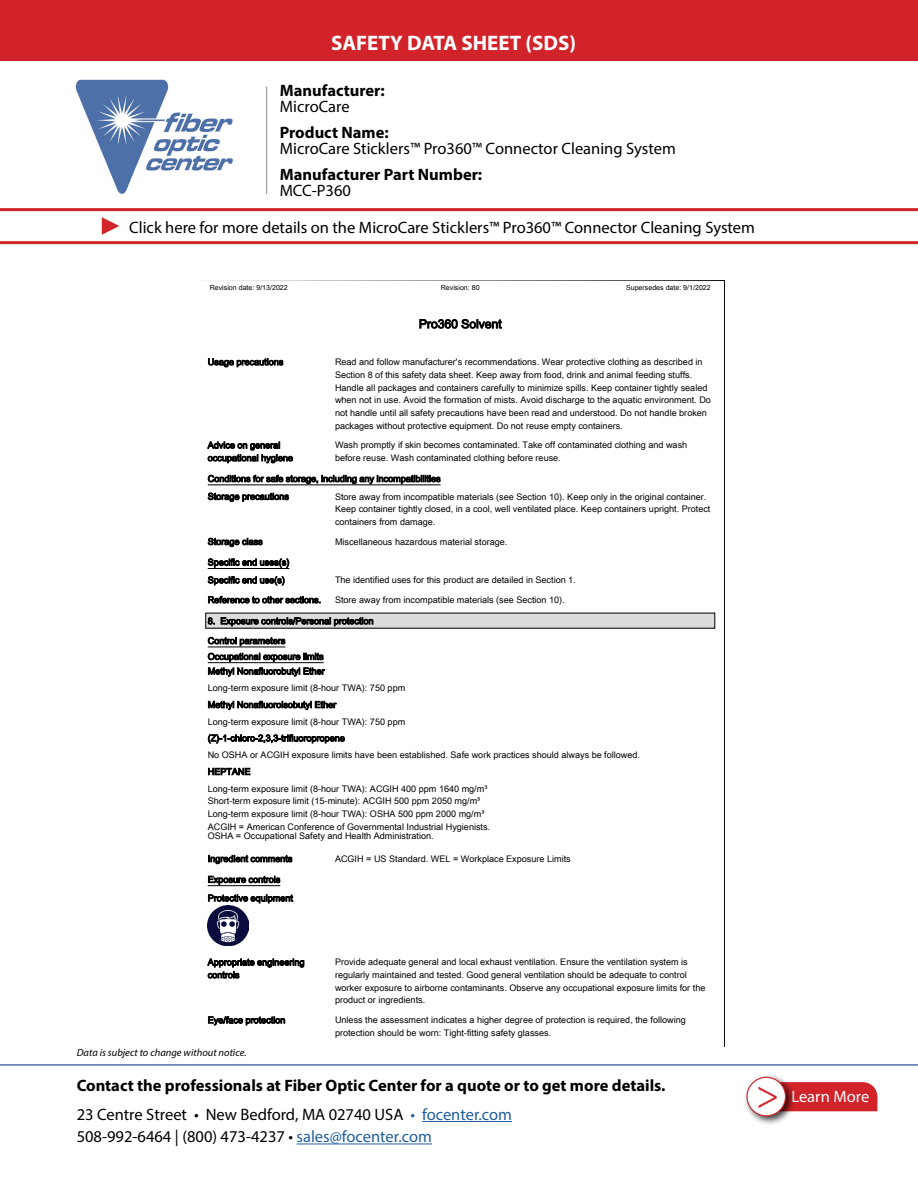
<style>
.page{position:relative;width:918px;height:1188px;background:#fff}
.page>*{position:absolute;margin:0;border:0;box-sizing:border-box;transform-origin:0 0}
.t1{font:42px "Minion Pro";color:#d2232a}
.t2{font:700 21px "Myriad Pro";color:#fff}
.t3{font:16.5px/22.5px "Myriad Pro";color:#000}
.t4{font:700 16.5px/16.5px "Myriad Pro";color:#000}
.t5{font:16.5px "Myriad Pro";color:#fff}
.t6{font:12.15px "Arial Unicode MS";color:#000}
.t7{font:italic 10.5px "Myriad Pro";color:#000}
.t8{font:9px/12.8px "Arial Unicode MS";color:#000}
.t9{font:7.05px "Arial Unicode MS";color:#000}
.s1{font-weight:400}
.s2{font-weight:700}
.s3{color:#215e9e}
</style>
<div class="page">
<hr style="left:422px;top:1121px;width:90px;height:1px;background:#215e9e">
<hr style="left:297px;top:1144px;width:135px;height:1px;background:#215e9e">
<hr style="left:0;top:1064px;width:918px;height:2px;background:#4f70a8">
<img style="left:75px;top:79px;width:158px;height:115px">
<hr style="left:266px;top:87px;width:1px;height:107px;background:#8a8c8e">
<div style="left:796px;top:1082px;width:81px;height:29px;background:#d2232a"></div>
<div style="left:743px;top:1074px;width:53px;height:52px;background:#000;opacity:.75"></div>
<div style="left:747px;top:1077px;width:39px;height:39px;background:#fff;border-radius:50%"></div>
<div style="left:746px;top:1077px;width:40px;height:39px;border:1px solid #d2232a;border-radius:50%"></div>
<hr style="left:0;top:241px;width:918px;height:3px;background:#d2232a">
<hr style="left:0;top:208px;width:918px;height:3px;background:#d2232a">
<svg style="left:102px;top:217px;width:17px;height:18px"></svg>
<div style="left:0;top:0;width:918px;height:60px;background:#d2232a"></div>
<hr style="left:208px;top:485px;width:233px;height:1px;background:#000">
<hr style="left:208px;top:568px;width:81px;height:1px;background:#000">
<div style="left:206px;top:613px;width:509px;height:15px;background:#dcdcdc"></div>
<hr style="left:208px;top:647px;width:77px;height:1px;background:#000">
<hr style="left:208px;top:662px;width:116px;height:1px;background:#000">
<hr style="left:208px;top:885px;width:72px;height:1px;background:#000">
<img style="left:208px;top:905px;width:40px;height:41px">
<p class="t2" style="left:331px;top:29px;width:246px">SAFETY DATA SHEET (SDS)</p>
<p class="t4" style="left:280px;top:81px;width:107px">Manufacturer:<br><span class="s1">MicroCare</span></p>
<p class="t3" style="left:280px;top:124px;width:398px;line-height:16.5px"><span class="s2">Product Name:<br></span>MicroCare Sticklers™ Pro360™ Connector Cleaning System</p>
<p class="t4" style="left:280px;top:165px;width:204px">Manufacturer Part Number:</p>
<p class="t3" style="left:280px;top:179px;width:73px">MCC-P360</p>
<p class="t3" style="left:129px;top:216px;width:627px">Click here for more details on the MicroCare Sticklers™ Pro360™ Connector Cleaning System</p>
<p class="t9" style="left:210px;top:282px;width:80px">Revision date: 9/13/2022</p>
<p class="t9" style="left:441px;top:282px;width:40px">Revision: 80</p>
<p class="t9" style="left:626px;top:282px;width:86px">Supersedes date: 9/1/2022</p>
<p class="t6" style="left:419px;top:315px;width:84px">Pro360 Solvent</p>
<p class="t8" style="left:208px;top:355px;width:77px">Usage precautions</p>
<p class="t8" style="left:335px;top:355px;width:377px">Read and follow manufacturer's recommendations. Wear protective clothing as described in Section 8 of this safety data sheet. Keep away from food, drink and animal feeding stuffs.<br>Handle all packages and containers carefully to minimize spills. Keep container tightly sealed when not in use. Avoid the formation of mists. Avoid discharge to the aquatic environment. Do not handle until all safety precautions have been read and understood. Do not handle broken packages without protective equipment. Do not reuse empty containers.</p>
<p class="t8" style="left:208px;top:439px;width:87px">Advice on general occupational hygiene</p>
<p class="t8" style="left:335px;top:439px;width:354px">Wash promptly if skin becomes contaminated. Take off contaminated clothing and wash before reuse. Wash contaminated clothing before reuse.</p>
<p class="t8" style="left:208px;top:470px;width:234px;line-height:17.7px">Conditions for safe storage, including any incompatibilities<br>Storage precautions</p>
<p class="t8" style="left:335px;top:490px;width:377px">Store away from incompatible materials (see Section 10). Keep only in the original container.<br>Keep container tightly closed, in a cool, well ventilated place. Keep containers upright. Protect containers from damage.</p>
<p class="t8" style="left:208px;top:535px;width:56px">Storage class</p>
<p class="t8" style="left:335px;top:535px;width:174px">Miscellaneous hazardous material storage.</p>
<p class="t8" style="left:208px;top:553px;width:83px;line-height:17.7px">Specific end uses(s)<br>Specific end use(s)</p>
<p class="t8" style="left:335px;top:574px;width:242px">The identified uses for this product are detailed in Section 1.</p>
<p class="t8" style="left:208px;top:593px;width:115px">Reference to other sections.</p>
<p class="t8" style="left:335px;top:593px;width:231px">Store away from incompatible materials (see Section 10).</p>
<p class="t8" style="left:208px;top:611px;width:167px;line-height:19.8px">8. Exposure controls/Personal protection<br>Control parameters</p>
<p class="t8" style="left:208px;top:649px;width:118px;line-height:14.7px">Occupational exposure limits<br>Methyl Nonafluorobutyl Ether</p>
<p class="t8" style="left:208px;top:679px;width:434px;line-height:16.8px">Long-term exposure limit (8-hour TWA): 750 ppm<br>Methyl Nonafluoroisobutyl Ether<br>Long-term exposure limit (8-hour TWA): 750 ppm<br>(Z)-1-chloro-2,3,3-trifluoropropene<br>No OSHA or ACGIH exposure limits have been established. Safe work practices should always be followed.<br>HEPTANE<br>Long-term exposure limit (8-hour TWA): ACGIH 400 ppm 1640 mg/m³</p>
<p class="t8" style="left:208px;top:794px;width:284px">Short-term exposure limit (15-minute): ACGIH 500 ppm 2050 mg/m³<br>Long-term exposure limit (8-hour TWA): OSHA 500 ppm 2000 mg/m³<br>ACGIH = American Conference of Governmental Industrial Hygienists.</p>
<p class="t8" style="left:208px;top:829px;width:227px">OSHA = Occupational Safety and Health Administration.</p>
<p class="t8" style="left:208px;top:852px;width:86px">Ingredient comments</p>
<p class="t8" style="left:335px;top:852px;width:237px">ACGIH = US Standard. WEL = Workplace Exposure Limits</p>
<p class="t8" style="left:208px;top:870px;width:87px;line-height:18.6px">Exposure controls<br>Protective equipment</p>
<p class="t8" style="left:208px;top:956px;width:98px">Appropriate engineering controls</p>
<p class="t8" style="left:335px;top:956px;width:372px">Provide adequate general and local exhaust ventilation. Ensure the ventilation system is regularly maintained and tested. Good general ventilation should be adequate to control worker exposure to airborne contaminants. Observe any occupational exposure limits for the product or ingredients.</p>
<p class="t8" style="left:208px;top:1014px;width:79px">Eye/face protection</p>
<p class="t8" style="left:335px;top:1014px;width:352px">Unless the assessment indicates a higher degree of protection is required, the following protection should be worn: Tight-fitting safety glasses.</p>
<p class="t7" style="left:77px;top:1046px;width:171px">Data is subject to change without notice.</p>
<p class="t4" style="left:77px;top:1076px;width:590px">Contact the professionals at Fiber Optic Center for a quote or to get more details.</p>
<p class="t3" style="left:77px;top:1103px;width:437px">23 Centre Street • New Bedford, MA 02740 USA <span class="s3">• focenter.com<br></span>508-992-6464 | (800) 473-4237 • <span class="s3">sales@focenter.com</span></p>
<p class="t1" style="left:756px;top:1066px;width:25px">&gt;</p>
<p class="t5" style="left:791px;top:1087px;width:79px">Learn More</p>
</div>
